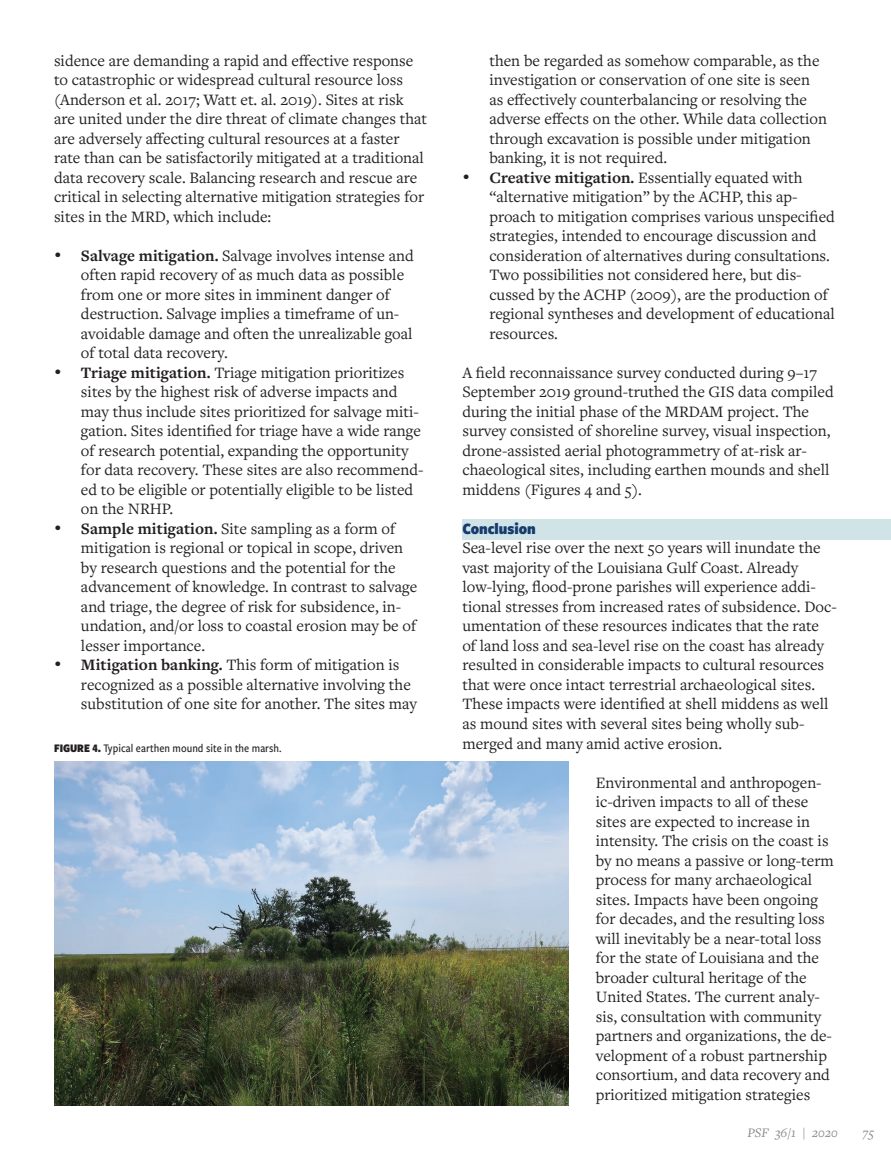
<style>
.page{position:relative;width:891px;height:1175px;background:#fff}
.page>*{position:absolute;margin:0;border:0;box-sizing:border-box;transform-origin:0 0}
.t1{font:16.5px/19.5px "Freight Text Pro";color:#231f20}
.t2{font:900 16.5px "Freight Sans Cnd Pro";color:#173b6d}
.t3{font:italic 13.5px "Freight Text Pro";color:#8a8a8e}
.t4{font:500 12px "Freight Sans Cnd Pro";color:#231f20}
.s1{font-weight:700}
.s2{font-weight:900}
</style>
<div class="page">
<div style="left:462px;top:519px;width:429px;height:20px;background:#d0e4e8"></div>
<img style="left:54px;top:761px;width:515px;height:344px">
<p class="t1" style="left:54px;top:50px;width:375px">sidence are demanding a rapid and effective response to catastrophic or widespread cultural resource loss (Anderson et al. 2017; Watt et. al. 2019). Sites at risk are united under the dire threat of climate changes that are adversely affecting cultural resources at a faster rate than can be satisfactorily mitigated at a traditional data recovery scale. Balancing research and rescue are critical in selecting alternative mitigation strategies for sites in the MRD, which include:</p>
<p class="t1" style="left:81px;top:245px;width:334px;text-indent:-27px">• <span class="s1">Salvage mitigation.</span> Salvage involves intense and often rapid recovery of as much data as possible from one or more sites in imminent danger of destruction. Salvage implies a timeframe of un&shy;avoidable damage and often the unrealizable goal of total data recovery.</p>
<p class="t1" style="left:81px;top:362px;width:344px;text-indent:-27px">• <span class="s1">Triage mitigation.</span> Triage mitigation prioritizes sites by the highest risk of adverse impacts and may thus include sites prioritized for salvage miti&shy;gation. Sites identified for triage have a wide range of research potential, expanding the opportunity for data recovery. These sites are also recommend&shy;ed to be eligible or potentially eligible to be listed on the NRHP.</p>
<p class="t1" style="left:81px;top:518px;width:338px;text-indent:-27px">• <span class="s1">Sample mitigation.</span> Site sampling as a form of mitigation is regional or topical in scope, driven by research questions and the potential for the advancement of knowledge. In contrast to salvage and triage, the degree of risk for subsidence, in&shy;undation, and/or loss to coastal erosion may be of lesser importance.</p>
<p class="t1" style="left:81px;top:654px;width:337px;text-indent:-27px">• <span class="s1">Mitigation banking.</span> This form of mitigation is recognized as a possible alternative involving the substitution of one site for another. The sites may</p>
<p class="t4" style="left:54px;top:740px;width:229px"><span class="s2">Figure 4.</span> Typical earthen mound site in the marsh.</p>
<p class="t1" style="left:489px;top:50px;width:339px">then be regarded as somehow comparable, as the investigation or conservation of one site is seen as effectively counterbalancing or resolving the adverse effects on the other. While data collection through excavation is possible under mitigation banking, it is not required.</p>
<p class="t1" style="left:489px;top:167px;width:347px;text-indent:-27px">• <span class="s1">Creative mitigation.</span> Essentially equated with “alternative mitigation” by the ACHP, this ap&shy;proach to mitigation comprises various unspecified strategies, intended to encourage discussion and consideration of alternatives during consultations.<br>Two possibilities not considered here, but dis&shy;cussed by the ACHP (2009), are the production of regional syntheses and development of educational resources.</p>
<p class="t1" style="left:462px;top:362px;width:373px">A field reconnaissance survey conducted during 9–17<br>September 2019 ground-truthed the GIS data compiled during the initial phase of the MRDAM project. The survey consisted of shoreline survey, visual inspection, drone-assisted aerial photogrammetry of at-risk ar&shy;chaeological sites, including earthen mounds and shell middens (Figures 4 and 5).</p>
<p class="t2" style="left:462px;top:517px;width:75px">Conclusion</p>
<p class="t1" style="left:462px;top:538px;width:376px">Sea-level rise over the next 50 years will inundate the vast majority of the Louisiana Gulf Coast. Already low-lying, flood-prone parishes will experience addi&shy;tional stresses from increased rates of subsidence. Doc&shy;umentation of these resources indicates that the rate of land loss and sea-level rise on the coast has already resulted in considerable impacts to cultural resources that were once intact terrestrial archaeological sites.<br>These impacts were identified at shell middens as well as mound sites with several sites being wholly sub&shy;merged and many amid active erosion.</p>
<p class="t1" style="left:596px;top:772px;width:240px">Environmental and anthropogen&shy;ic-driven impacts to all of these sites are expected to increase in intensity. The crisis on the coast is by no means a passive or long-term process for many archaeological sites. Impacts have been ongoing for decades, and the resulting loss will inevitably be a near-total loss for the state of Louisiana and the broader cultural heritage of the United States. The current analy&shy;sis, consultation with community partners and organizations, the de&shy;velopment of a robust partnership consortium, and data recovery and prioritized mitigation strategies</p>
<p class="t3" style="left:747px;top:1123px;width:92px">PSF 36/1 | 2020</p>
<p class="t3" style="left:863px;top:1123px;width:13px">75</p>
</div>
